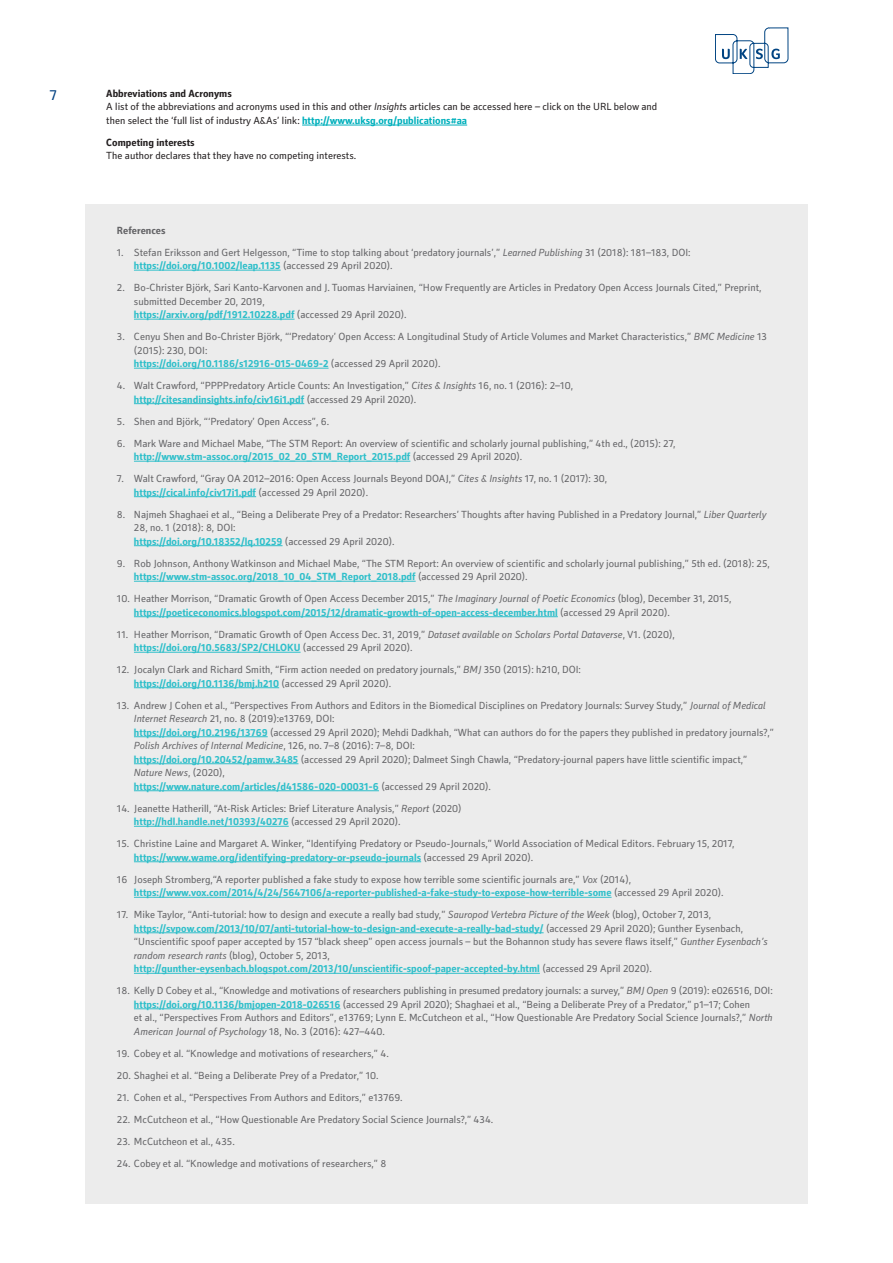
<style>
.page{position:relative;width:893px;height:1263px;background:#fff}
.page>*{position:absolute;margin:0;border:0;box-sizing:border-box;transform-origin:0 0}
.t1{font:15px "Secca Std";color:#014081}
.Reference_List{font:10.5px/13.5px "Secca Std";color:#636366}
.Reference_List-2{font:10.5px/13.5px "Secca Std";color:#231f20}
.Reference_List-3{font:700 10.5px "Secca Std";color:#231f20}
.Reference_List-4{font:700 10.5px "Secca Std";color:#636366}
.s1{font-style:italic}
.s2{font-weight:700;color:#00b0bc}
.s3{font-weight:700;color:#2fbfca}
</style>
<div class="page">
<svg style="left:715px;top:28px;width:73px;height:46px"></svg>
<hr style="left:302px;top:125px;width:165px;height:1px;background:#00b0bc">
<div style="left:85px;top:205px;width:723px;height:999px;background:#ececec"></div>
<hr style="left:134px;top:270px;width:147px;height:1px;background:#2fbfca">
<hr style="left:134px;top:319px;width:161px;height:1px;background:#2fbfca">
<hr style="left:134px;top:368px;width:195px;height:1px;background:#2fbfca">
<hr style="left:134px;top:403px;width:170px;height:1px;background:#2fbfca">
<hr style="left:134px;top:461px;width:276px;height:1px;background:#2fbfca">
<hr style="left:134px;top:496px;width:122px;height:1px;background:#2fbfca">
<hr style="left:134px;top:545px;width:149px;height:1px;background:#2fbfca">
<hr style="left:134px;top:581px;width:282px;height:1px;background:#2fbfca">
<hr style="left:134px;top:616px;width:424px;height:1px;background:#2fbfca">
<hr style="left:134px;top:652px;width:167px;height:1px;background:#2fbfca">
<hr style="left:134px;top:687px;width:145px;height:1px;background:#2fbfca">
<hr style="left:134px;top:736px;width:134px;height:1px;background:#2fbfca">
<hr style="left:134px;top:763px;width:164px;height:1px;background:#2fbfca">
<hr style="left:134px;top:790px;width:245px;height:1px;background:#2fbfca">
<hr style="left:134px;top:826px;width:155px;height:1px;background:#2fbfca">
<hr style="left:134px;top:861px;width:287px;height:1px;background:#2fbfca">
<hr style="left:134px;top:897px;width:478px;height:1px;background:#2fbfca">
<hr style="left:134px;top:932px;width:410px;height:1px;background:#2fbfca">
<hr style="left:134px;top:973px;width:406px;height:1px;background:#2fbfca">
<hr style="left:134px;top:1008px;width:206px;height:1px;background:#2fbfca">
<h1 class="t1" style="left:50px;top:87px;width:9px">7</h1>
<p class="Reference_List-3" style="left:106px;top:88px;width:127px">Abbreviations and Acronyms</p>
<p class="Reference_List-2" style="left:106px;top:101px;width:552px">A list of the abbreviations and acronyms used in this and other <span class="s1">Insight</span>s articles can be accessed here – click on the URL below and then select the ‘full list of industry A&amp;As’ link: <span class="s2">http://www.uksg.org/publications#aa</span></p>
<p class="Reference_List-3" style="left:106px;top:137px;width:90px">Competing interests</p>
<p class="Reference_List-2" style="left:106px;top:150px;width:251px">The author declares that they have no competing interests.</p>
<p class="Reference_List-4" style="left:117px;top:224px;width:50px">References</p>
<p class="Reference_List" style="left:134px;top:246px;width:558px;text-indent:-17px">1. Stefan Eriksson and Gert Helgesson, “Time to stop talking about ‘predatory journals’,” <span class="s1">Learned Publishing</span> 31 (2018): 181–183, DOI: <span class="s3">https://doi.org/10.1002/leap.1135</span> (accessed 29 April 2020).</p>
<p class="Reference_List" style="left:134px;top:281px;width:629px;text-indent:-17px">2. Bo-Christer Björk, Sari Kanto-Karvonen and J. Tuomas Harviainen, “How Frequently are Articles in Predatory Open Access Journals Cited,” Preprint, submitted December 20, 2019,<br><span class="s3">https://arxiv.org/pdf/1912.10228.pdf</span> (accessed 29 April 2020).</p>
<p class="Reference_List" style="left:134px;top:330px;width:635px;text-indent:-17px">3. Cenyu Shen and Bo-Christer Björk, “‘Predatory’ Open Access: A Longitudinal Study of Article Volumes and Market Characteristics,” <span class="s1">BMC Medicine</span> 13 (2015): 230, DOI:<br><span class="s3">https://doi.org/10.1186/s12916-015-0469-2</span> (accessed 29 April 2020).</p>
<p class="Reference_List" style="left:134px;top:379px;width:441px;text-indent:-17px">4. Walt Crawford, “PPPPredatory Article Counts: An Investigation,” <span class="s1">Cites &amp; Insights</span> 16, no. 1 (2016): 2–10, <span class="s3">http://citesandinsights.info/civ16i1.pdf</span> (accessed 29 April 2020).</p>
<p class="Reference_List" style="left:117px;top:415px;width:214px">5. Shen and Björk, “‘Predatory’ Open Access”, 6.</p>
<p class="Reference_List" style="left:134px;top:437px;width:543px;text-indent:-17px">6. Mark Ware and Michael Mabe, “The STM Report: An overview of scientific and scholarly journal publishing,” 4th ed., (2015): 27, <span class="s3">http://www.stm-assoc.org/2015_02_20_STM_Report_2015.pdf</span> (accessed 29 April 2020).</p>
<p class="Reference_List" style="left:134px;top:472px;width:475px;text-indent:-17px">7. Walt Crawford, “Gray OA 2012–2016: Open Access Journals Beyond DOAJ,” <span class="s1">Cites &amp; Insights</span> 17, no. 1 (2017): 30, <span class="s3">https://cical.info/civ17i1.pdf</span> (accessed 29 April 2020).</p>
<p class="Reference_List" style="left:134px;top:508px;width:634px;text-indent:-17px">8. Najmeh Shaghaei et al., “Being a Deliberate Prey of a Predator: Researchers’ Thoughts after having Published in a Predatory Journal,” <span class="s1">Liber Quarterly<br></span>28, no. 1 (2018): 8, DOI:<br><span class="s3">https://doi.org/10.18352/lq.10259</span> (accessed 29 April 2020).</p>
<p class="Reference_List" style="left:134px;top:557px;width:637px;text-indent:-17px">9. Rob Johnson, Anthony Watkinson and Michael Mabe, “The STM Report: An overview of scientific and scholarly journal publishing,” 5th ed. (2018): 25, <span class="s3">https://www.stm-assoc.org/2018_10_04_STM_Report_2018.pdf</span> (accessed 29 April 2020).</p>
<p class="Reference_List" style="left:134px;top:592px;width:599px;text-indent:-17px">10. Heather Morrison, “Dramatic Growth of Open Access December 2015,” <span class="s1">The Imaginary Journal of Poetic Economics</span> (blog), December 31, 2015, <span class="s3">https://poeticeconomics.blogspot.com/2015/12/dramatic-growth-of-open-access-december.html</span> (accessed 29 April 2020).</p>
<p class="Reference_List" style="left:134px;top:628px;width:542px;text-indent:-17px">11. Heather Morrison, “Dramatic Growth of Open Access Dec. 31, 2019,” <span class="s1">Dataset available on Scholars Portal Dataverse</span>, V1. (2020), <span class="s3">https://doi.org/10.5683/SP2/CHLOKU</span> (accessed 29 April 2020).</p>
<p class="Reference_List" style="left:134px;top:663px;width:449px;text-indent:-17px">12. Jocalyn Clark and Richard Smith, “Firm action needed on predatory journals,” <span class="s1">BMJ</span> 350 (2015): h210, DOI: <span class="s3">https://doi.org/10.1136/bmj.h210</span> (accessed 29 April 2020).</p>
<p class="Reference_List" style="left:134px;top:699px;width:641px;text-indent:-17px">13. Andrew J Cohen et al., “Perspectives From Authors and Editors in the Biomedical Disciplines on Predatory Journals: Survey Study,” <span class="s1">Journal of Medical Internet Research</span> 21, no. 8 (2019):e13769, DOI:<br><span class="s3">https://doi.org/10.2196/13769</span> (accessed 29 April 2020); Mehdi Dadkhah, “What can authors do for the papers they published in predatory journals?,” <span class="s1">Polish Archives of Internal Medicine</span>, 126, no. 7–8 (2016): 7–8, DOI:<br><span class="s3">https://doi.org/10.20452/pamw.3485</span> (accessed 29 April 2020); Dalmeet Singh Chawla, “Predatory-journal papers have little scientific impact,” <span class="s1">Nature News</span>, (2020),<br><span class="s3">https://www.nature.com/articles/d41586-020-00031-6</span> (accessed 29 April 2020).</p>
<p class="Reference_List" style="left:134px;top:802px;width:329px;text-indent:-17px">14. Jeanette Hatherill, “At-Risk Articles: Brief Literature Analysis,” <span class="s1">Report</span> (2020) <span class="s3">http://hdl.handle.net/10393/40276</span> (accessed 29 April 2020).</p>
<p class="Reference_List" style="left:134px;top:837px;width:602px;text-indent:-17px">15. Christine Laine and Margaret A. Winker, “Identifying Predatory or Pseudo-Journals,” World Association of Medical Editors. February 15, 2017, <span class="s3">https://www.wame.org/identifying-predatory-or-pseudo-journals</span> (accessed 29 April 2020).</p>
<p class="Reference_List" style="left:134px;top:873px;width:591px;text-indent:-17px">16 Joseph Stromberg,“A reporter published a fake study to expose how terrible some scientific journals are,” <span class="s1">Vox</span> (2014), <span class="s3">https://www.vox.com/2014/4/24/5647106/a-reporter-published-a-fake-study-to-expose-how-terrible-some</span> (accessed 29 April 2020).</p>
<p class="Reference_List" style="left:134px;top:908px;width:635px;text-indent:-17px">17. Mike Taylor, “Anti-tutorial: how to design and execute a really bad study,” <span class="s1">Sauropod Vertebra Picture of the Week</span> (blog), October 7, 2013, <span class="s3">https://svpow.com/2013/10/07/anti-tutorial-how-to-design-and-execute-a-really-bad-study/</span> (accessed 29 April 2020); Gunther Eysenbach, “Unscientific spoof paper accepted by 157 “black sheep” open access journals – but the Bohannon study has severe flaws itself,” <span class="s1">Gunther Eysenbach’s random research rants</span> (blog), October 5, 2013,<br><span class="s3">http://gunther-eysenbach.blogspot.com/2013/10/unscientific-spoof-paper-accepted-by.html</span> (accessed 29 April 2020).</p>
<p class="Reference_List" style="left:134px;top:984px;width:640px;text-indent:-17px">18. Kelly D Cobey et al., “Knowledge and motivations of researchers publishing in presumed predatory journals: a survey,” <span class="s1">BMJ Open</span> 9 (2019): e026516, DOI: <span class="s3">https://doi.org/10.1136/bmjopen-2018-026516</span> (accessed 29 April 2020); Shaghaei et al., “Being a Deliberate Prey of a Predator,” p1–17; Cohen<br>et al., “Perspectives From Authors and Editors”, e13769; Lynn E. McCutcheon et al., “How Questionable Are Predatory Social Science Journals?,” <span class="s1">North American Journal of Psychology</span> 18, No. 3 (2016): 427–440.</p>
<p class="Reference_List" style="left:117px;top:1047px;width:273px">19. Cobey et al. “Knowledge and motivations of researchers,” 4.</p>
<p class="Reference_List" style="left:117px;top:1069px;width:263px">20. Shaghei et al. “Being a Deliberate Prey of a Predator,” 10.</p>
<p class="Reference_List" style="left:117px;top:1091px;width:287px">21. Cohen et al., “Perspectives From Authors and Editors,” e13769.</p>
<p class="Reference_List" style="left:117px;top:1113px;width:378px">22. McCutcheon et al., “How Questionable Are Predatory Social Science Journals?,” 434.</p>
<p class="Reference_List" style="left:117px;top:1135px;width:119px">23. McCutcheon et al., 435.</p>
<p class="Reference_List" style="left:117px;top:1157px;width:271px">24. Cobey et al. “Knowledge and motivations of researchers,” 8</p>
</div>
